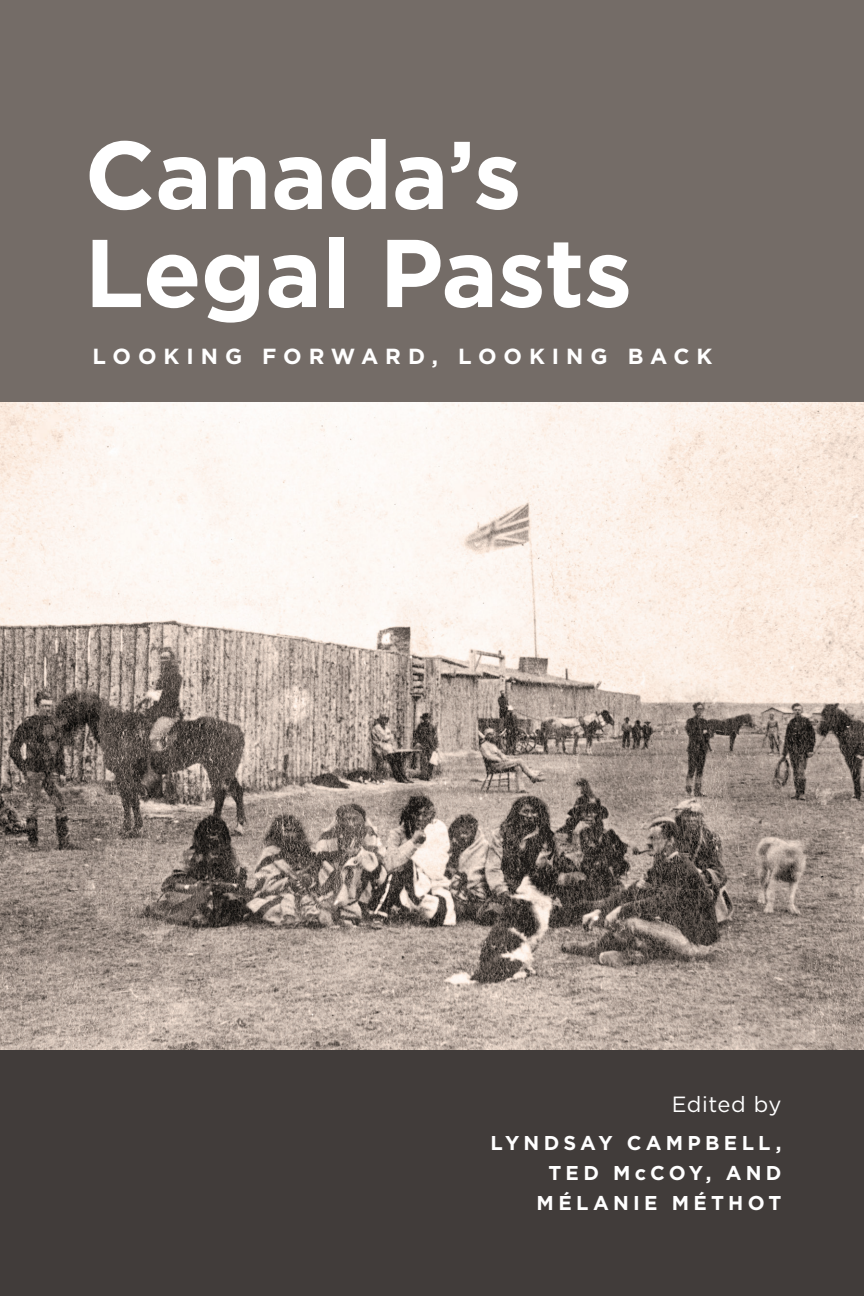
<style>
.page{position:relative;width:864px;height:1296px;background:#fff}
.page>*{position:absolute;margin:0;border:0;box-sizing:border-box;transform-origin:0 0}
.t1{font:700 96px/98px "Gotham";letter-spacing:-.005em;color:#fff}
.t2{font:22px "Gotham";letter-spacing:.015em;color:#fff}
.t3{font:700 21.8px "Gotham";letter-spacing:.315em;color:#fff}
.t4{font:700 20px/30px "Gotham";letter-spacing:.215em;color:#fff;text-align:right}
</style>
<div class="page">
<div style="left:0;top:1038px;width:864px;height:258px;background:#413c3a"></div>
<img style="left:0;top:402px;width:864px;height:648px">
<div style="left:0;top:0;width:864px;height:402px;background:#746c67"></div>
<h1 class="t1" style="left:85px;top:125px;width:549px">Canada’s<br>Legal Pasts</h1>
<p class="t3" style="left:93px;top:342px;width:621px">LOOKING FORWARD, LOOKING BACK</p>
<p class="t2" style="left:672px;top:1090px;width:111px">Edited by</p>
<p class="t4" style="left:491px;top:1128px;width:292px">LYNDSAY CAMPBELL,<br>TED McCOY, AND<br>MÉLANIE MÉTHOT</p>
</div>
